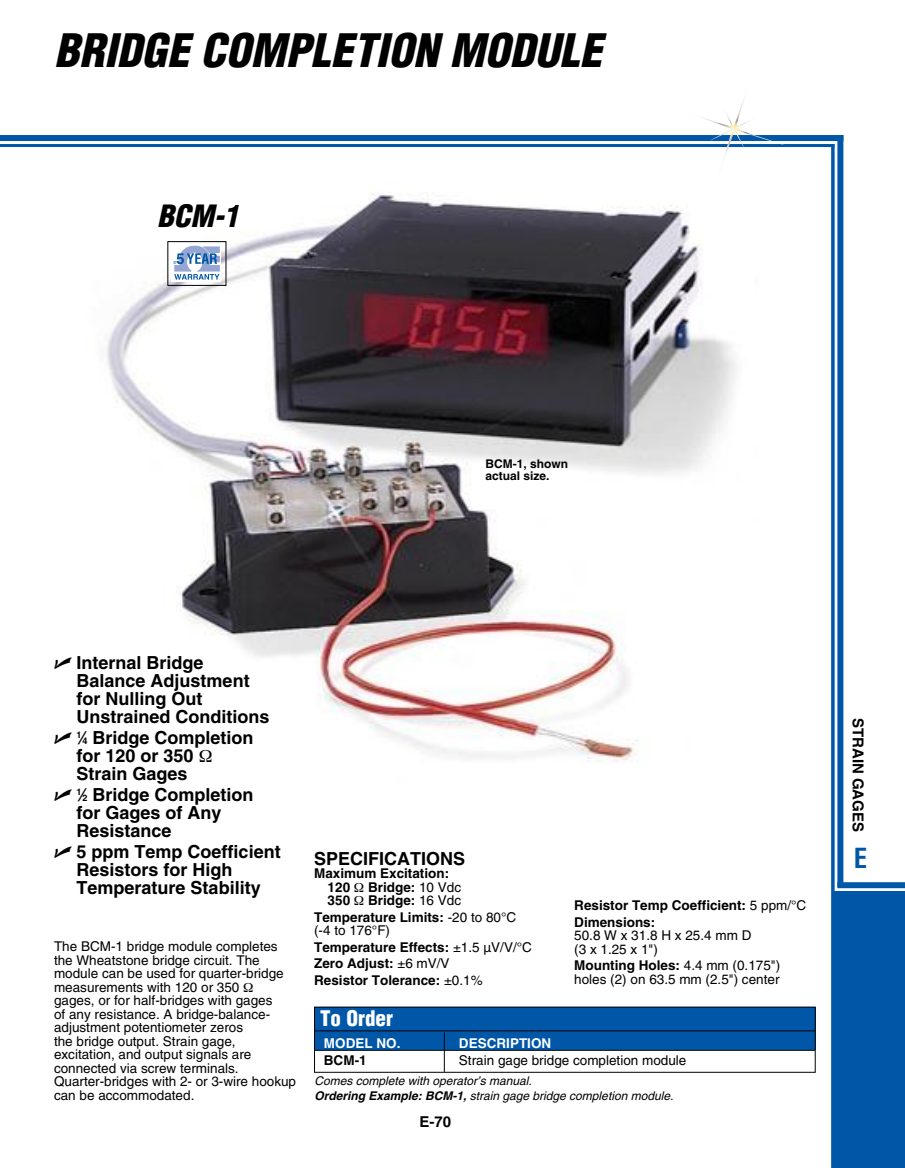
<style>
.page{position:relative;width:905px;height:1168px;background:#fff}
.page>*{position:absolute;margin:0;border:0;box-sizing:border-box;transform-origin:0 0}
.t1{font:italic 900 condensed 45px "Helvetica";color:#000}
.t2{font:italic 900 condensed 30px "Helvetica";color:#000}
.t3{font:700 condensed 27px "Helvetica";color:#0057a8}
.t4{font:900 condensed 21px "Helvetica";color:#fff}
.t5{font:700 18px/18px "Helvetica";color:#000}
.t6{font:700 15px "Helvetica";color:#000}
.t7{font:13.5px/13.5px "Helvetica";color:#000}
.t8{font:700 13.5px/16.5px "Helvetica";color:#000}
.t9{font:700 13.5px "Helvetica";color:#fff}
.t10{font:italic 12px/15px "Helvetica";color:#000}
.t11{font:700 12px/12px "Helvetica";color:#000}
.s1{font-family:"Universal Newswith Comm Pi";font-weight:400}
.s2{font-size:9px}
.s3{font-weight:400}
.s4{font-weight:700}
</style>
<div class="page">
<img style="left:106px;top:194px;width:631px;height:568px">
<hr style="left:0;top:144px;width:834px;height:3px;background:#0057a8">
<div style="left:0;top:135px;width:843px;height:6px;background:#0057a8"></div>
<div style="left:837px;top:135px;width:6px;height:752px;background:#0057a8"></div>
<div style="left:837px;top:882px;width:67px;height:6px;background:#0057a8"></div>
<div style="left:832px;top:891px;width:72px;height:277px;background:#0057a8"></div>
<hr style="left:831px;top:144px;width:3px;height:1024px;background:#0057a8">
<div style="left:314px;top:1007px;width:501px;height:43px;background:#0057a8"></div>
<hr style="left:315px;top:1030px;width:499px;height:1px;background:#000">
<hr style="left:315px;top:1050px;width:499px;height:1px;background:#000">
<hr style="left:444px;top:1032px;width:1px;height:40px;background:#000">
<img style="left:701px;top:100px;width:83px;height:64px">
<div style="left:167px;top:241px;width:59px;height:45px;border:1px solid #000"></div>
<svg style="left:172px;top:245px;width:49px;height:37px"></svg>
<svg style="left:173px;top:246px;width:46px;height:34px"></svg>
<svg style="left:199px;top:749px;width:12px;height:13px"></svg>
<h1 class="t1" style="left:54px;top:22px;width:549px">BRIDGE COMPLETION MODULE</h1>
<h2 class="t2" style="left:157px;top:196px;width:83px">BCM-1</h2>
<p class="t11" style="left:485px;top:458px;width:84px">BCM-1, shown actual size.</p>
<h3 class="t5" style="left:76px;top:653px;width:195px;text-indent:-22px"><span class="s1">U</span> Internal Bridge<br>Balance Adjustment for Nulling Out<br>Unstrained Conditions</h3>
<h3 class="t5" style="left:77px;top:728px;width:178px;text-indent:-23px"><span class="s1">U</span> <sup>1</sup>⁄<span class="s2">4</span> Bridge Completion for 120 or 350<br>Strain Gages</h3>
<h3 class="t5" style="left:77px;top:785px;width:178px;text-indent:-22px"><span class="s1">U</span> <sup>1</sup>⁄<span class="s2">2</span> Bridge Completion for Gages of Any<br>Resistance</h3>
<h3 class="t5" style="left:77px;top:842px;width:206px;text-indent:-22px"><span class="s1">U</span> 5 ppm Temp Coefficient<br>Resistors for High<br>Temperature Stability</h3>
<p class="t7" style="left:54px;top:940px;width:243px">The BCM-1 bridge module completes the Wheatstone bridge circuit. The module can be used for quarter-bridge measurements with 120 or 350<br>gages, or for half-bridges with gages<br>of any resistance. A bridge-balance&shy;adjustment potentiometer zeros<br>the bridge output. Strain gage, excitation, and output signals are connected via screw terminals.<br>Quarter-bridges with 2- or 3-wire hookup can be accommodated.</p>
<h3 class="t5" style="left:314px;top:849px;width:153px">SPECIFICATIONS</h3>
<p class="t8" style="left:327px;top:866px;width:123px;line-height:13.5px;text-indent:-14px">Maximum Excitation:<br>120</p>
<p class="t8" style="left:368px;top:878px;width:95px">Bridge: <span class="s3">10 Vdc</span></p>
<p class="t8" style="left:314px;top:892px;width:203px;text-align:center">Bridge: <span class="s3">16 Vdc<br></span>Temperature Limits: <span class="s3">-20 to 80°C</span></p>
<p class="t8" style="left:314px;top:922px;width:219px"><span class="s3">(-4 to 176°F)<br></span>Temperature Effects: <span class="s3">±1.5 µV/V/°C<br></span>Zero Adjust: <span class="s3">±6 mV/V<br></span>Resistor Tolerance: <span class="s3">±0.1%</span></p>
<p class="t8" style="left:327px;top:892px;width:24px">350</p>
<p class="t8" style="left:574px;top:897px;width:233px">Resistor Temp Coefficient: <span class="s3">5 ppm/°C<br></span>Dimensions:</p>
<p class="t7" style="left:574px;top:928px;width:179px">50.8 W x 31.8 H x 25.4 mm D (3 x 1.25 x 1")</p>
<p class="t7" style="left:574px;top:958px;width:207px"><span class="s4">Mounting Holes:</span> 4.4 mm (0.175") holes (2) on 63.5 mm (2.5") center</p>
<h3 class="t4" style="left:320px;top:1004px;width:74px">To Order</h3>
<p class="t9" style="left:324px;top:1035px;width:22px">Model</p>
<p class="t9" style="left:376px;top:1035px;width:26px">nO.</p>
<p class="t9" style="left:459px;top:1035px;width:19px">Description</p>
<p class="t8" style="left:324px;top:1051px;width:44px">BCM-1</p>
<p class="t7" style="left:459px;top:1053px;width:229px">Strain gage bridge completion module</p>
<p class="t10" style="left:314px;top:1073px;width:360px">Comes complete with operator’s manual.<br><span class="s4">Ordering Example: BCM-1,</span> strain gage bridge completion module.</p>
<p class="t6" style="left:419px;top:1112px;width:33px">E-70</p>
<p class="t6" style="left:867px;top:718px;width:116px;rotate:90deg">STRAIN GAGES</p>
<h3 class="t3" style="left:853px;top:841px;width:15px">E</h3>
</div>
